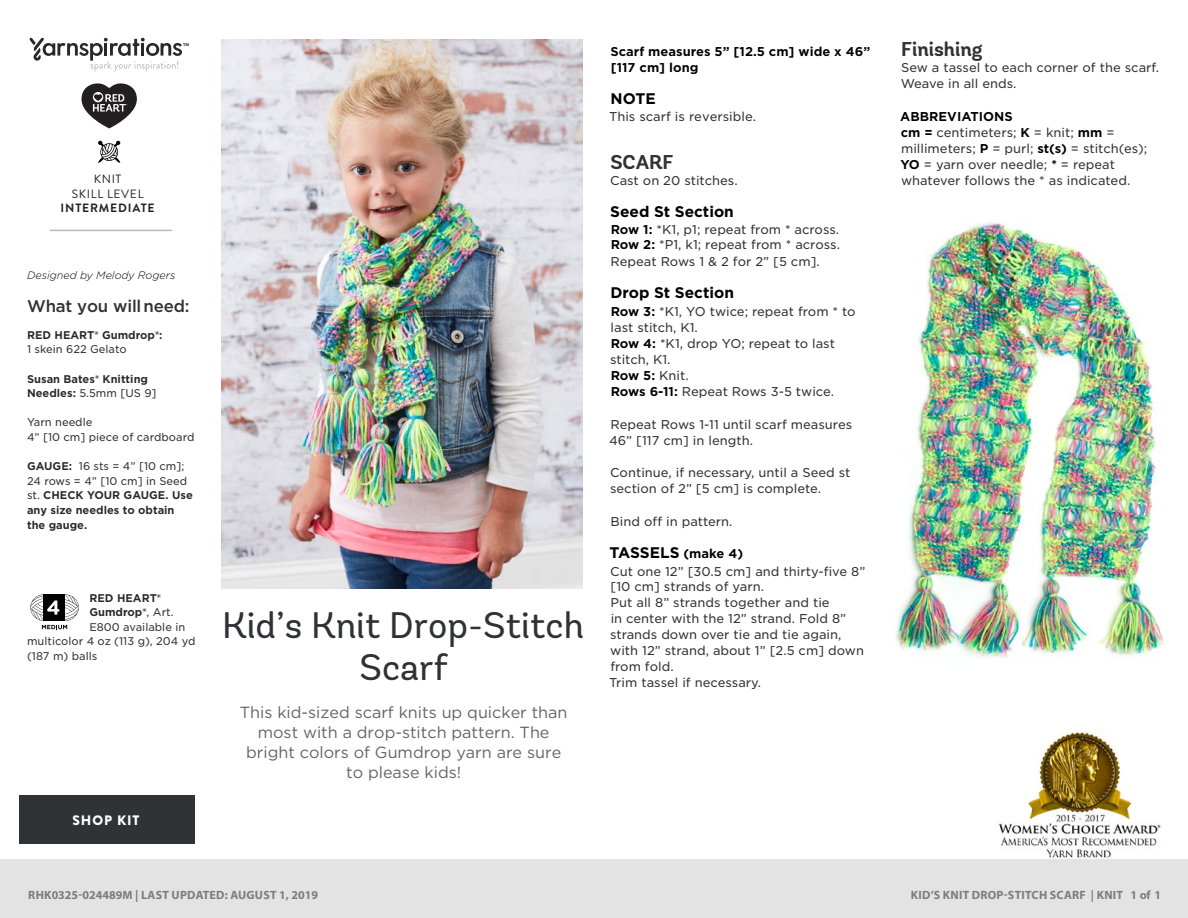
<style>
.page{position:relative;width:1188px;height:918px;background:#fff}
.page>*{position:absolute;margin:0;border:0;box-sizing:border-box;transform-origin:0 0}
.t1{font:36.9px/41.5px "Andes Rounded";color:#2e3236;text-align:center}
.t2{font:700 19.95px "Andes Rounded";color:#2e3236}
.t3{font:500 16.95px "Gotham";color:#58595b}
.t4{font:500 16.95px "Gotham";letter-spacing:-.01em;color:#2e3236}
.t5{font:16.2px/20px "Gotham";color:#636466;text-align:center}
.t6{font:700 15.3px "Gotham";color:#000}
.t7{font:900 13.65px "Brandon Grotesque";letter-spacing:.065em;color:#fff}
.t8{font:12.3px/16.2px "Gotham S Sm";color:#333334}
.t9{font:700 12.3px/16.2px "Gotham S Sm";color:#000}
.t10{font:700 12px "Myriad Pro";letter-spacing:.02em;color:#7d7d7d}
.Skill_Level{font:12px "Brandon Grotesque";letter-spacing:.055em;color:#231f20}
.Skill_Level-2{font:700 12px "Brandon Grotesque";letter-spacing:.07em;color:#231f20}
.t11{font:700 10.8px/14.5px "Gotham S Sm";color:#292829}
.t12{font:10.8px/14.5px "Gotham S Sm";color:#333334}
.t13{font:italic 300 10.8px "Gotham Rounded";color:#000}
.s1{font-weight:400;color:#333334}
.s2{font-weight:700;color:#e31837}
.s3{font-weight:700;color:#000}
.s4{font-family:"Gotham S Sm";font-size:12.3px}
</style>
<div class="page">
<svg style="left:30px;top:594px;width:49px;height:35px"></svg>
<img style="left:221px;top:40px;width:361px;height:548px">
<img style="left:991px;top:732px;width:174px;height:128px">
<img style="left:895px;top:222px;width:269px;height:437px">
<div style="left:0;top:860px;width:1188px;height:58px;background:#e4e3e3"></div>
<svg style="left:98px;top:141px;width:22px;height:22px"></svg>
<svg style="left:30px;top:38px;width:159px;height:34px"></svg>
<svg style="left:81px;top:83px;width:56px;height:45px"></svg>
<hr style="left:50px;top:230px;width:122px;height:1px;background:#bbbaba">
<div style="left:19px;top:795px;width:175px;height:48px;background:#2f3336"></div>
<p class="Skill_Level" style="left:94px;top:171px;width:29px">KNIT</p>
<p class="Skill_Level" style="left:72px;top:185px;width:73px">SKILL LEVEL</p>
<p class="Skill_Level-2" style="left:61px;top:200px;width:96px">INTERMEDIATE</p>
<p class="t13" style="left:27px;top:268px;width:150px">Designed by Melody Rogers</p>
<p class="t4" style="left:27px;top:294px;width:164px">What you will need:</p>
<p class="t11" style="left:27px;top:327px;width:137px">RED HEART® Gumdrop®:<br><span class="s1">1 skein 622 Gelato</span></p>
<p class="t11" style="left:27px;top:371px;width:131px">Susan Bates® Knitting<br>Needles: <span class="s1">5.5mm [US 9]</span></p>
<p class="t12" style="left:27px;top:415px;width:169px">Yarn needle<br>4” [10 cm] piece of cardboard</p>
<p class="t11" style="left:27px;top:459px;width:167px">GAUGE: <span class="s1">16 sts = 4” [10 cm];<br>24 rows = 4” [10 cm] in Seed st.</span> CHECK YOUR GAUGE. Use any size needles to obtain the gauge.</p>
<p class="t11" style="left:89px;top:590px;width:73px">RED HEART®</p>
<p class="t11" style="left:89px;top:605px;width:86px">Gumdrop®<span class="s1">, Art.</span></p>
<p class="t12" style="left:89px;top:619px;width:97px">E800 available in</p>
<p class="t12" style="left:27px;top:634px;width:170px">multicolor 4 oz (113 g), 204 yd</p>
<p class="t12" style="left:27px;top:648px;width:72px">(187 m) balls</p>
<p class="t7" style="left:72px;top:810px;width:69px">SHOP KIT</p>
<p class="t1" style="left:222px;top:605px;width:363px">Kid’s Knit Drop-Stitch<br>Scarf</p>
<p class="t5" style="left:240px;top:702px;width:329px">This kid-sized scarf knits up quicker than most with a drop-stitch pattern. The bright colors of Gumdrop yarn are sure to please kids!</p>
<p class="t3" style="left:27px;top:879px;width:376px">Find more ideas &amp; inspiration: <span class="s2">redheart.com</span></p>
<p class="t10" style="left:28px;top:887px;width:291px">RHK0325-024489M | LAST UPDATED: AUGUST 1, 2019</p>
<p class="t9" style="left:610px;top:43px;width:261px">Scarf measures 5” [12.5 cm] wide x 46” [117 cm] long</p>
<p class="t6" style="left:611px;top:89px;width:47px">NOTE</p>
<p class="t8" style="left:609px;top:108px;width:149px">This scarf is reversible.</p>
<p class="t2" style="left:610px;top:150px;width:65px">SCARF</p>
<p class="t8" style="left:610px;top:172px;width:129px">Cast on 20 stitches.</p>
<p class="t6" style="left:610px;top:202px;width:125px">Seed St Section</p>
<p class="t8" style="left:611px;top:221px;width:231px;text-align:justify"><span class="s3">Row 1:</span> *K1, p1; repeat from * across.<br><span class="s3">Row 2:</span> *P1, k1; repeat from * across.<br>Repeat Rows 1 &amp; 2 for 2” [5 cm].</p>
<p class="t6" style="left:611px;top:283px;width:125px">Drop St Section</p>
<p class="t8" style="left:610px;top:303px;width:247px"><span class="s3">Row 3:</span> *K1, YO twice; repeat from * to last stitch, K1.<br><span class="s3">Row 4:</span> *K1, drop YO; repeat to last stitch, K1.<br><span class="s3">Row 5:</span> Knit.<br><span class="s3">Rows 6-11:</span> Repeat Rows 3-5 twice.</p>
<p class="t8" style="left:609px;top:416px;width:245px">Repeat Rows 1-11 until scarf measures<br>46” [117 cm] in length.</p>
<p class="t8" style="left:610px;top:464px;width:242px">Continue, if necessary, until a Seed st section of 2” [5 cm] is complete.</p>
<p class="t8" style="left:611px;top:513px;width:124px">Bind off in pattern.</p>
<p class="t6" style="left:610px;top:542px;width:135px">TASSELS <span class="s4">(make 4)</span></p>
<p class="t8" style="left:609px;top:563px;width:258px">Cut one 12” [30.5 cm] and thirty-five 8” [10 cm] strands of yarn.<br>Put all 8” strands together and tie<br>in center with the 12” strand. Fold 8” strands down over tie and tie again, with 12” strand, about 1” [2.5 cm] down from fold.<br>Trim tassel if necessary.</p>
<p class="t2" style="left:901px;top:37px;width:83px">Finishing</p>
<p class="t8" style="left:901px;top:59px;width:260px">Sew a tassel to each corner of the scarf.<br>Weave in all ends.</p>
<p class="t8" style="left:900px;top:108px;width:248px"><span class="s3">ABBREVIATIONS<br>cm =</span> centimeters; <span class="s3">K</span> = knit; <span class="s3">mm</span> = millimeters; <span class="s3">P</span> = purl; <span class="s3">st(s)</span> = stitch(es);<br><span class="s3">YO</span> = yarn over needle; <span class="s3">*</span> = repeat whatever follows the * as indicated.</p>
<p class="t10" style="left:911px;top:887px;width:252px">KID’S KNIT DROP-STITCH SCARF | KNIT 1 of 1</p>
</div>
